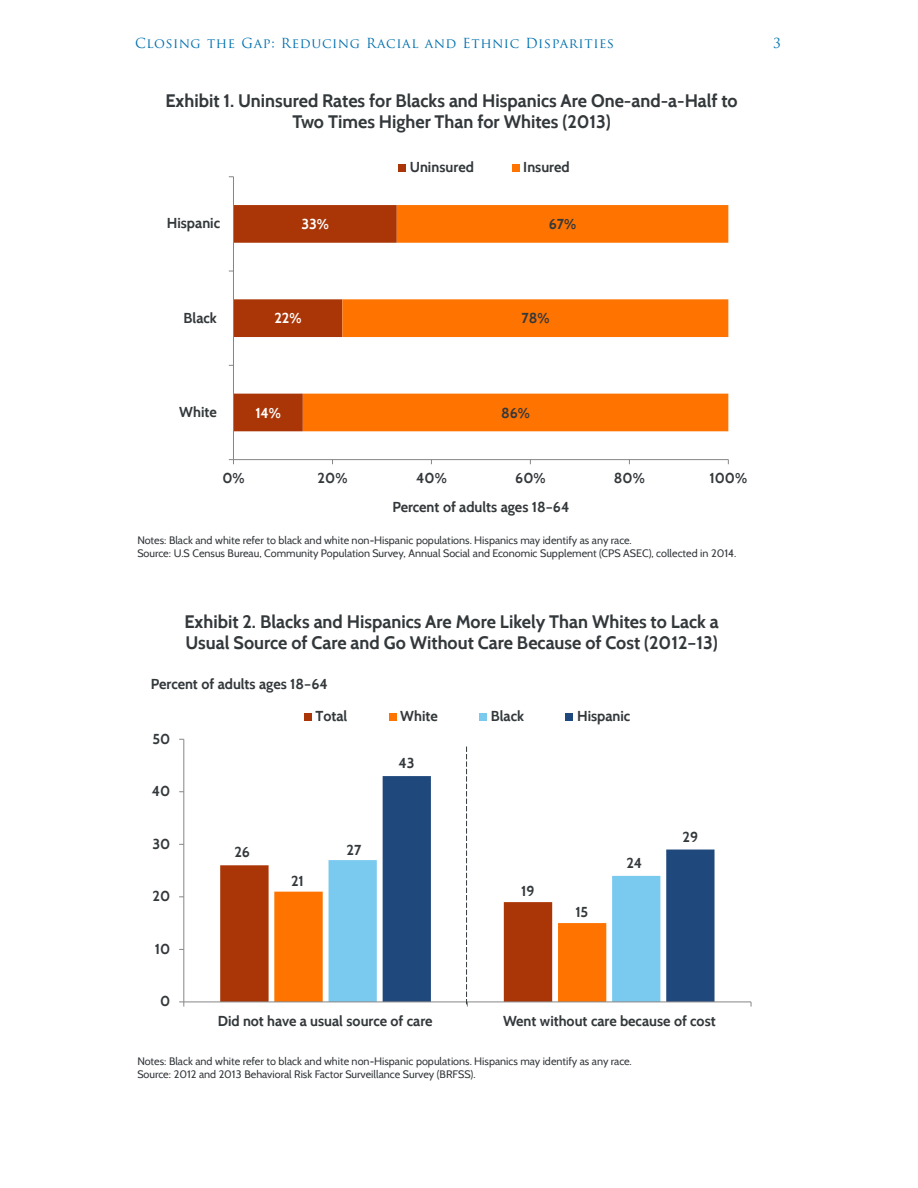
<style>
.page{position:relative;width:918px;height:1188px;background:#fff}
.page>*{position:absolute;margin:0;border:0;box-sizing:border-box;transform-origin:0 0}
.t1{font:700 18px/21.6px "Cabin";color:#33383b;text-align:center}
.t2{font:700 14.4px "Cabin";color:#33383b}
.t3{font:700 14.4px "Cabin";color:#fff}
.t4{font:13.5px "Trajan Pro";letter-spacing:.05em;color:#0070af}
.t5{font:10.8px/12.9px "Cabin";color:#33383b}
</style>
<div class="page">
<svg style="left:397px;top:205px;width:331px;height:226px"></svg>
<hr style="left:233px;top:177px;width:1px;height:283px;background:#868686">
<svg style="left:229px;top:205px;width:168px;height:226px"></svg>
<hr style="left:233px;top:459px;width:495px;height:1px;background:#868686">
<svg style="left:229px;top:459px;width:5px;height:5px"></svg>
<div style="left:398px;top:164px;width:8px;height:8px;background:#aa3607"></div>
<div style="left:512px;top:164px;width:8px;height:8px;background:#ff7300"></div>
<svg style="left:220px;top:865px;width:54px;height:137px;background:#b24b21"></svg>
<svg style="left:606px;top:849px;width:109px;height:153px"></svg>
<hr style="left:183px;top:739px;width:1px;height:263px;background:#868686">
<hr style="left:184px;top:1002px;width:567px;height:1px;background:#868686">
<div style="left:304px;top:713px;width:8px;height:8px;background:#aa3607"></div>
<div style="left:389px;top:713px;width:8px;height:8px;background:#ff7300"></div>
<div style="left:479px;top:713px;width:8px;height:8px;background:#7ac9ef"></div>
<div style="left:565px;top:713px;width:8px;height:8px;background:#1f497d"></div>
<svg style="left:274px;top:747px;width:332px;height:260px"></svg>
<p class="t4" style="left:135px;top:34px;width:481px">Closing the Gap: Reducing Racial and Ethnic Disparities</p>
<p class="t4" style="left:773px;top:34px;width:9px">3</p>
<p class="t1" style="left:165px;top:90px;width:574px">Exhibit 1. Uninsured Rates for Blacks and Hispanics Are One-and-a-Half to<br>Two Times Higher Than for Whites (2013)</p>
<p class="t2" style="left:410px;top:159px;width:66px">Uninsured</p>
<p class="t2" style="left:523px;top:159px;width:48px">Insured</p>
<p class="t2" style="left:167px;top:215px;width:55px">Hispanic</p>
<p class="t3" style="left:301px;top:215px;width:29px">33%</p>
<p class="t2" style="left:549px;top:215px;width:29px">67%</p>
<p class="t2" style="left:184px;top:309px;width:35px">Black</p>
<p class="t3" style="left:274px;top:310px;width:29px">22%</p>
<p class="t2" style="left:521px;top:310px;width:30px">78%</p>
<p class="t2" style="left:179px;top:403px;width:39px">White</p>
<p class="t3" style="left:255px;top:404px;width:27px">14%</p>
<p class="t2" style="left:501px;top:404px;width:30px">86%</p>
<p class="t2" style="left:222px;top:469px;width:24px">0%</p>
<p class="t2" style="left:318px;top:469px;width:31px">20%</p>
<p class="t2" style="left:416px;top:469px;width:32px">40%</p>
<p class="t2" style="left:515px;top:469px;width:32px">60%</p>
<p class="t2" style="left:614px;top:469px;width:32px">80%</p>
<p class="t2" style="left:710px;top:469px;width:39px">100%</p>
<p class="t2" style="left:393px;top:498px;width:178px">Percent of adults ages 18–64</p>
<p class="t5" style="left:137px;top:534px;width:601px">Notes: Black and white refer to black and white non-Hispanic populations. Hispanics may identify as any race.<br>Source: U.S Census Bureau, Community Population Survey, Annual Social and Economic Supplement (CPS ASEC), collected in 2014.</p>
<p class="t1" style="left:184px;top:611px;width:536px;text-align:left">Exhibit 2. Blacks and Hispanics Are More Likely Than Whites to Lack a<br>Usual Source of Care and Go Without Care Because of Cost (2012–13)</p>
<p class="t2" style="left:151px;top:675px;width:178px">Percent of adults ages 18–64</p>
<p class="t2" style="left:152px;top:730px;width:19px">50</p>
<p class="t2" style="left:152px;top:783px;width:20px">40</p>
<p class="t2" style="left:152px;top:835px;width:19px">30</p>
<p class="t2" style="left:153px;top:888px;width:19px">20</p>
<p class="t2" style="left:155px;top:940px;width:17px">10</p>
<p class="t2" style="left:160px;top:993px;width:12px">0</p>
<p class="t2" style="left:234px;top:843px;width:17px">26</p>
<p class="t2" style="left:315px;top:707px;width:33px">Total</p>
<p class="t2" style="left:400px;top:707px;width:39px">White</p>
<p class="t2" style="left:491px;top:707px;width:35px">Black</p>
<p class="t2" style="left:577px;top:707px;width:55px">Hispanic</p>
<p class="t2" style="left:399px;top:755px;width:18px">43</p>
<p class="t2" style="left:291px;top:872px;width:14px">21</p>
<p class="t2" style="left:346px;top:841px;width:16px">27</p>
<p class="t2" style="left:521px;top:882px;width:15px">19</p>
<p class="t2" style="left:575px;top:904px;width:14px">15</p>
<p class="t2" style="left:626px;top:855px;width:17px">24</p>
<p class="t2" style="left:682px;top:828px;width:17px">29</p>
<p class="t2" style="left:218px;top:1012px;width:216px">Did not have a usual source of care</p>
<p class="t2" style="left:503px;top:1012px;width:214px">Went without care because of cost</p>
<p class="t5" style="left:137px;top:1055px;width:496px">Notes: Black and white refer to black and white non-Hispanic populations. Hispanics may identify as any race.<br>Source: 2012 and 2013 Behavioral Risk Factor Surveillance Survey (BRFSS).</p>
</div>
